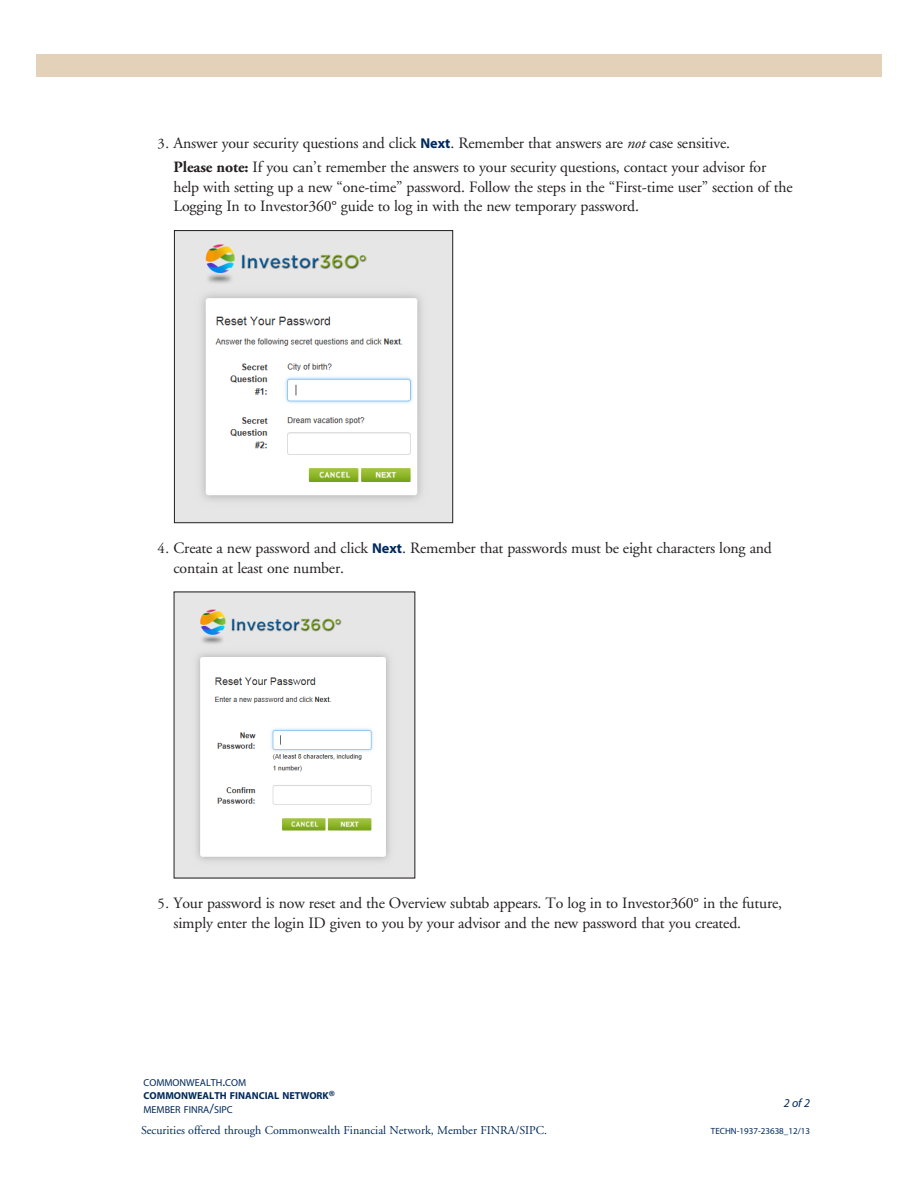
<style>
.page{position:relative;width:918px;height:1188px;background:#fff}
.page>*{position:absolute;margin:0;border:0;box-sizing:border-box;transform-origin:0 0}
.t1{font:15.75px/19.5px "Adobe Garamond";letter-spacing:-.01em;color:#231f20}
.t2{font:12px "Adobe Garamond";color:#00295c}
.t3{font:italic 12px "Myriad";color:#00295c}
.t4{font:10.2px/13.5px "Myriad";color:#00295c}
.t5{font:9px "Myriad";color:#00295c}
.s1{font-size:14.7px}
.s2{font-family:"Myriad";font-weight:700;font-size:14.25px;color:#00295c}
.s3{font-style:italic}
.s4{font-weight:700}
.s5{font-size:13.5px}
.s6{font-weight:700;font-size:12px}
</style>
<div class="page">
<div style="left:36px;top:54px;width:846px;height:22px;background:#e3d2b9"></div>
<img style="left:176px;top:232px;width:275px;height:289px">
<div style="left:174px;top:230px;width:279px;height:293px;border:1px solid #231f20"></div>
<img style="left:176px;top:594px;width:237px;height:282px">
<p class="t1" style="left:174px;top:131px;width:594px;line-height:24px;text-indent:-16px"><span class="s1">3.</span> Answer your security questions and click <span class="s2">Next</span>. Remember that answers are <span class="s3">not</span> case sensitive.<br><span class="s4">Please note:</span> If you can’t remember the answers to your security questions, contact your advisor for</p>
<p class="t1" style="left:174px;top:177px;width:621px">help with setting up a new “one-time” password. Follow the steps in the “First-time user” section of the<br>Logging In to Investor360° guide to log in with the new temporary password.</p>
<p class="t1" style="left:173px;top:539px;width:600px;text-indent:-16px"><span class="s1">4.</span> Create a new password and click <span class="s2">Next</span>. Remember that passwords must be eight characters long and contain at least one number.</p>
<p class="t1" style="left:173px;top:894px;width:610px;text-indent:-16px"><span class="s1">5.</span> Your password is now reset and the Overview subtab appears. To log in to Investor360° in the future, simply enter the login ID given to you by your advisor and the new password that you created.</p>
<p class="t4" style="left:143px;top:1076px;width:193px">COMMONWEALTH<span class="s5">.</span>COM<br><span class="s4">COMMONWEALTH FINANCIAL NETWORK</span><span class="s6">®<br></span>MEMBER FINRA<span class="s5">/</span>SIPC</p>
<p class="t2" style="left:141px;top:1124px;width:408px">Securities offered through Commonwealth Financial Network, Member FINRA/SIPC.</p>
<p class="t3" style="left:784px;top:1097px;width:28px">2 of 2</p>
<p class="t5" style="left:711px;top:1127px;width:101px">TECHN-1937-23638_12/13</p>
</div>
